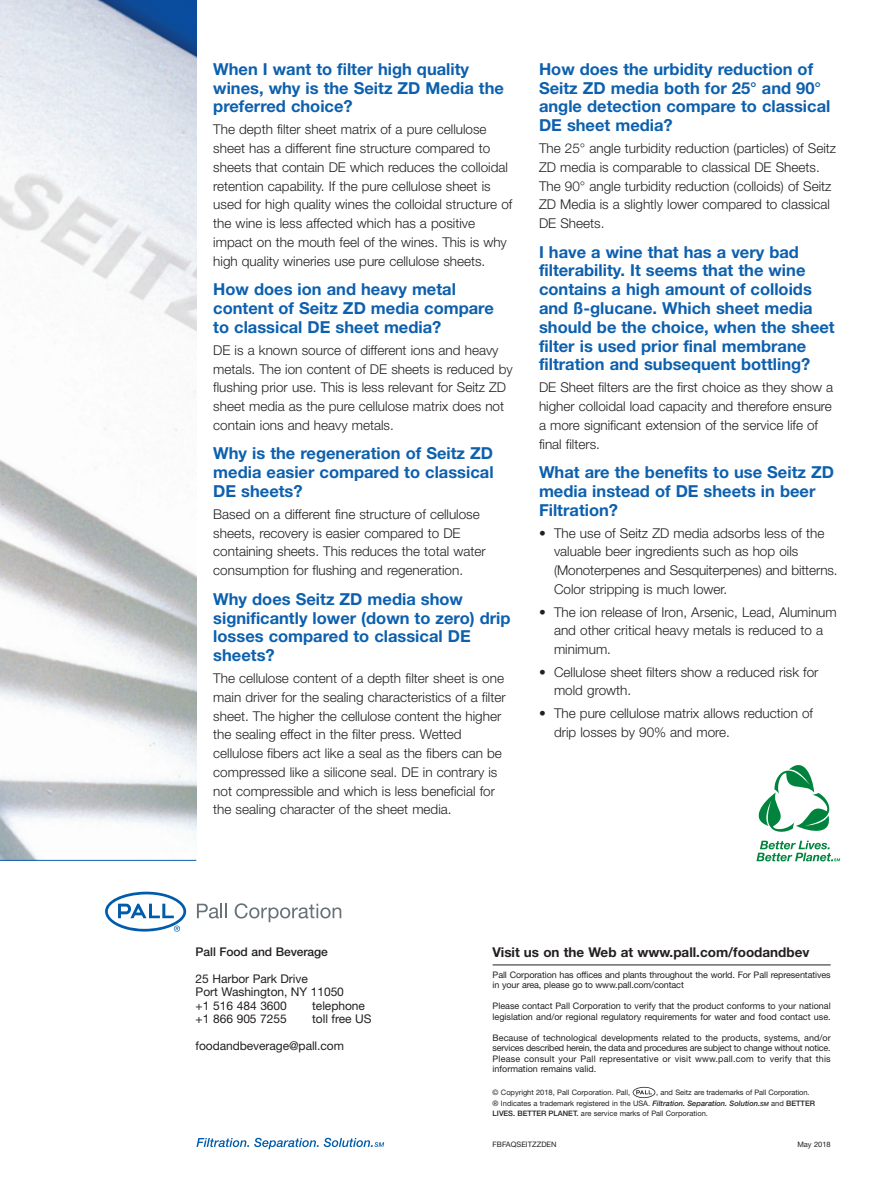
<style>
.page{position:relative;width:893px;height:1187px;background:#fff}
.page>*{position:absolute;margin:0;border:0;box-sizing:border-box;transform-origin:0 0}
.t1{font:700 16.5px/18.8px "Helvetica Neue";color:#0d60ae}
.t2{font:300 13.5px/18.8px "Helvetica Neue";color:#231f20}
.t3{font:700 13.5px "Helvetica Neue";color:#231f20}
.t4{font:12px/13.5px "Helvetica Neue";letter-spacing:-.005em;color:#231f20}
.t5{font:500 12px "Helvetica Neue LT Std";letter-spacing:-.005em;color:#231f20}
.t6{font:9px/10.5px "Helvetica Neue";color:#231f20}
.t7{font:7.5px/10.5px "Helvetica Neue";color:#231f20}
.s1{font-family:"Helvetica Neue LT Std";font-weight:500;font-style:italic}
.s2{font-family:"Helvetica Neue LT Std";font-weight:500;font-style:italic;font-size:5.7px}
.s3{font-family:"Helvetica Neue LT Std";font-weight:500}
</style>
<div class="page">
<img style="left:0;top:0;width:196px;height:859px">
<svg style="left:756px;top:765px;width:84px;height:96px"></svg>
<svg style="left:196px;top:1137px;width:188px;height:12px"></svg>
<svg style="left:633px;top:1086px;width:22px;height:11px"></svg>
<svg style="left:197px;top:903px;width:30px;height:15px"></svg>
<svg style="left:235px;top:903px;width:106px;height:19px"></svg>
<svg style="left:105px;top:891px;width:81px;height:40px"></svg>
<hr style="left:493px;top:964px;width:338px;height:1px;background:#231f20">
<hr style="left:0;top:859px;width:196px;height:1px;background:#0d60ae">
<p class="t1" style="left:213px;top:61px;width:292px">When I want to filter high quality wines, why is the Seitz ZD Media the preferred choice?</p>
<p class="t2" style="left:213px;top:121px;width:301px">The depth filter sheet matrix of a pure cellulose sheet has a different fine structure compared to sheets that contain DE which reduces the colloidal retention capability. If the pure cellulose sheet is used for high quality wines the colloidal structure of the wine is less affected which has a positive impact on the mouth feel of the wines. This is why high quality wineries use pure cellulose sheets.</p>
<p class="t1" style="left:213px;top:281px;width:282px">How does ion and heavy metal content of Seitz ZD media compare to classical DE sheet media?</p>
<p class="t2" style="left:213px;top:342px;width:301px">DE is a known source of different ions and heavy metals. The ion content of DE sheets is reduced by flushing prior use. This is less relevant for Seitz ZD sheet media as the pure cellulose matrix does not contain ions and heavy metals.</p>
<p class="t1" style="left:213px;top:445px;width:282px;text-align:justify">Why is the regeneration of Seitz ZD media easier compared to classical DE sheets?</p>
<p class="t2" style="left:213px;top:506px;width:274px">Based on a different fine structure of cellulose sheets, recovery is easier compared to DE containing sheets. This reduces the total water consumption for flushing and regeneration.</p>
<p class="t1" style="left:213px;top:591px;width:299px">Why does Seitz ZD media show significantly lower (down to zero) drip losses compared to classical DE sheets?</p>
<p class="t2" style="left:213px;top:670px;width:294px">The cellulose content of a depth filter sheet is one main driver for the sealing characteristics of a filter sheet. The higher the cellulose content the higher the sealing effect in the filter press. Wetted cellulose fibers act like a seal as the fibers can be compressed like a silicone seal. DE in contrary is not compressible and which is less beneficial for the sealing character of the sheet media.</p>
<p class="t1" style="left:539px;top:61px;width:293px">How does the urbidity reduction of<br>Seitz ZD media both for 25° and 90° angle detection compare to classical<br>DE sheet media?</p>
<p class="t2" style="left:539px;top:140px;width:299px">The 25° angle turbidity reduction (particles) of Seitz ZD media is comparable to classical DE Sheets.<br>The 90° angle turbidity reduction (colloids) of Seitz ZD Media is a slightly lower compared to classical DE Sheets.</p>
<p class="t1" style="left:539px;top:244px;width:297px">I have a wine that has a very bad filterability. It seems that the wine contains a high amount of colloids and ß-glucane. Which sheet media should be the choice, when the sheet filter is used prior final membrane filtration and subsequent bottling?</p>
<p class="t2" style="left:539px;top:379px;width:296px">DE Sheet filters are the first choice as they show a higher colloidal load capacity and therefore ensure a more significant extension of the service life of final filters.</p>
<p class="t1" style="left:539px;top:464px;width:296px">What are the benefits to use Seitz ZD media instead of DE sheets in beer<br>Filtration?</p>
<p class="t2" style="left:554px;top:524px;width:285px;text-indent:-15px">• The use of Seitz ZD media adsorbs less of the valuable beer ingredients such as hop oils (Monoterpenes and Sesquiterpenes) and bitterns.<br>Color stripping is much lower.</p>
<p class="t2" style="left:554px;top:603px;width:284px;text-indent:-15px">• The ion release of Iron, Arsenic, Lead, Aluminum and other critical heavy metals is reduced to a minimum.</p>
<p class="t2" style="left:554px;top:663px;width:266px;text-indent:-15px">• Cellulose sheet filters show a reduced risk for mold growth.</p>
<p class="t2" style="left:554px;top:705px;width:261px;text-indent:-15px">• The pure cellulose matrix allows reduction of drip losses by 90% and more.</p>
<p class="t5" style="left:196px;top:947px;width:134px">Pall Food and Beverage</p>
<p class="t4" style="left:196px;top:972px;width:150px">25 Harbor Park Drive<br>Port Washington, NY 11050 +1 516 484 3600</p>
<p class="t4" style="left:312px;top:999px;width:54px">telephone</p>
<p class="t4" style="left:196px;top:1013px;width:93px">+1 866 905 7255</p>
<p class="t4" style="left:312px;top:1013px;width:61px">toll free US</p>
<p class="t4" style="left:196px;top:1040px;width:150px">foodandbeverage@pall.com</p>
<p class="t3" style="left:493px;top:947px;width:318px">Visit us on the Web at www.pall.com/foodandbev</p>
<p class="t6" style="left:493px;top:970px;width:340px">Pall Corporation has offices and plants throughout the world. For Pall representatives in your area, please go to www.pall.com/contact</p>
<p class="t6" style="left:493px;top:1001px;width:340px">Please contact Pall Corporation to verify that the product conforms to your national legislation and/or regional regulatory requirements for water and food contact use.</p>
<p class="t6" style="left:493px;top:1033px;width:340px;text-align:justify">Because of technological developments related to the products, systems, and/or services described herein, the data and procedures are subject to change without notice.<br>Please consult your Pall representative or visit www.pall.com to verify that this information remains valid.</p>
<p class="t7" style="left:493px;top:1087px;width:139px">© Copyright 2018, Pall Corporation. Pall,</p>
<p class="t7" style="left:493px;top:1087px;width:324px;text-indent:163px">, and Seitz are trademarks of Pall Corporation. ® Indicates a trademark registered in the USA. <span class="s1">Filtration. Separation. Solution.</span><span class="s2">SM</span> and <span class="s3">BETTER<br>LIVES. BETTER PLANET.</span> are service marks of Pall Corporation.</p>
<p class="t7" style="left:493px;top:1139px;width:66px">FBFAQSEITZZDEN</p>
<p class="t7" style="left:797px;top:1139px;width:35px">May 2018</p>
</div>
